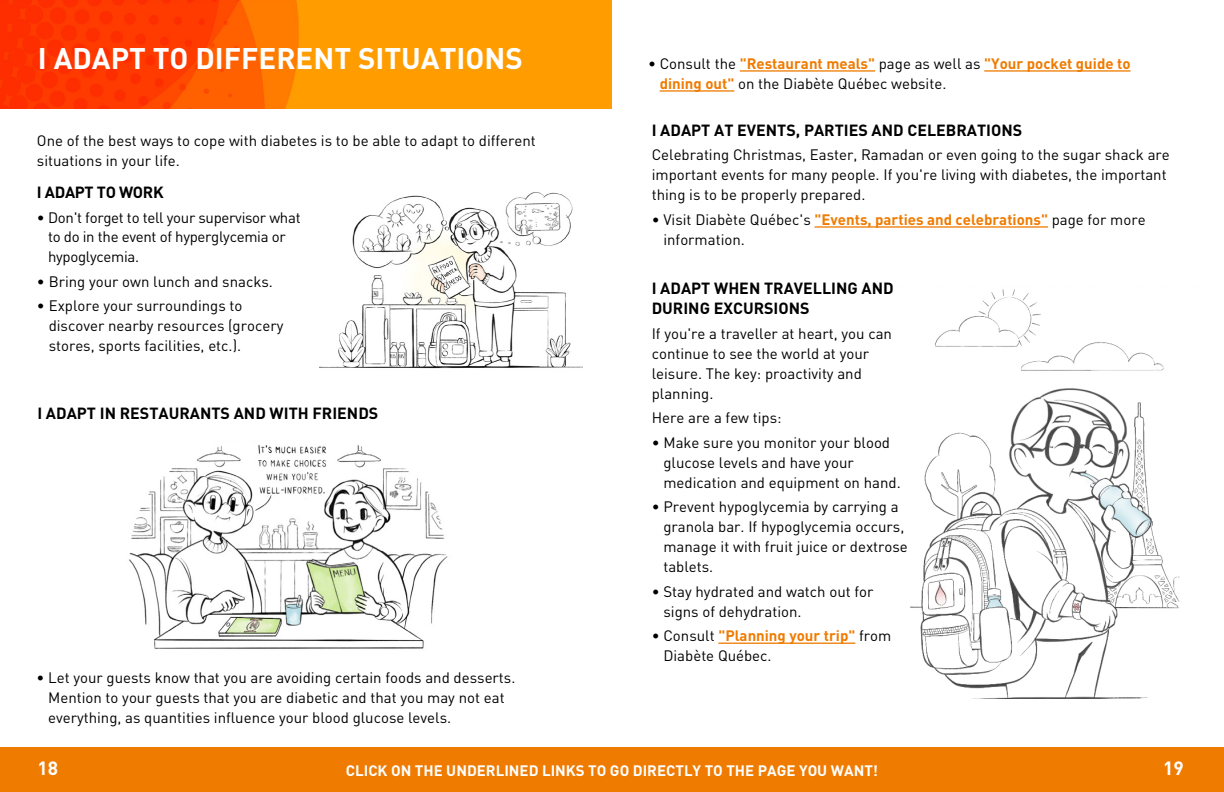
<style>
.page{position:relative;width:1224px;height:792px;background:#fff}
.page>*{position:absolute;margin:0;border:0;box-sizing:border-box;transform-origin:0 0}
.t1{font:700 29.4px "DIN";color:#fff}
.t2{font:700 19px "DIN";color:#fff}
.t3{font:700 16px/20px "DIN";color:#000}
.t4{font:700 16px "DIN";letter-spacing:-.02em;color:#000}
.t5{font:15px/20px "DIN";color:#000}
.t6{font:15px/20px "DIN";letter-spacing:-.02em;color:#000}
.t7{font:700 15px "DIN";color:#fff}
.s1{font-weight:700;color:#ef7b00}
</style>
<div class="page">
<img style="left:0;top:0;width:612px;height:109px">
<hr style="left:740px;top:70px;width:135px;height:2px;background:#ef7b00">
<hr style="left:984px;top:70px;width:147px;height:2px;background:#ef7b00">
<hr style="left:660px;top:90px;width:74px;height:2px;background:#ef7b00">
<hr style="left:815px;top:226px;width:233px;height:2px;background:#ef7b00">
<hr style="left:718px;top:643px;width:137px;height:1px;background:#ef7b00">
<img style="left:320px;top:192px;width:262px;height:177px">
<img style="left:129px;top:445px;width:319px;height:204px">
<img style="left:910px;top:289px;width:270px;height:409px">
<div style="left:0;top:748px;width:1224px;height:44px;background:#ef7b00"></div>
<h1 class="t1" style="left:38px;top:39px;width:486px">I ADAPT TO DIFFERENT SITUATIONS</h1>
<p class="t5" style="left:37px;top:130px;width:500px">One of the best ways to cope with diabetes is to be able to adapt to different situations in your life.</p>
<p class="t4" style="left:37px;top:182px;width:128px">I ADAPT TO WORK</p>
<p class="t6" style="left:48px;top:207px;width:254px;text-indent:-11px">• Don't forget to tell your supervisor what to do in the event of hyperglycemia or hypoglycemia.</p>
<p class="t5" style="left:37px;top:271px;width:237px">• Bring your own lunch and snacks.</p>
<p class="t5" style="left:49px;top:296px;width:236px;text-indent:-12px">• Explore your surroundings to discover nearby resources (grocery stores, sports facilities, etc.).</p>
<p class="t3" style="left:37px;top:402px;width:342px">I ADAPT IN RESTAURANTS AND WITH FRIENDS</p>
<p class="t5" style="left:48px;top:667px;width:469px;text-indent:-12px">• Let your guests know that you are avoiding certain foods and desserts.<br>Mention to your guests that you are diabetic and that you may not eat everything, as quantities influence your blood glucose levels.</p>
<p class="t5" style="left:660px;top:53px;width:472px;text-indent:-12px">• Consult the <span class="s1">"Restaurant meals"</span> page as well as <span class="s1">"Your pocket guide to dining out"</span> on the Diabète Québec website.</p>
<p class="t3" style="left:652px;top:119px;width:372px">I ADAPT AT EVENTS, PARTIES AND CELEBRATIONS</p>
<p class="t5" style="left:652px;top:145px;width:520px">Celebrating Christmas, Easter, Ramadan or even going to the sugar shack are important events for many people. If you're living with diabetes, the important thing is to be properly prepared.</p>
<p class="t5" style="left:663px;top:209px;width:484px;text-indent:-12px">• Visit Diabète Québec's <span class="s1">"Events, parties and celebrations"</span> page for more information.</p>
<p class="t3" style="left:652px;top:278px;width:244px">I ADAPT WHEN TRAVELLING AND<br>DURING EXCURSIONS</p>
<p class="t5" style="left:652px;top:323px;width:242px">If you're a traveller at heart, you can continue to see the world at your leisure. The key: proactivity and planning.</p>
<p class="t5" style="left:652px;top:407px;width:132px">Here are a few tips:</p>
<p class="t5" style="left:663px;top:432px;width:239px;text-indent:-12px">• Make sure you monitor your blood glucose levels and have your medication and equipment on hand.</p>
<p class="t5" style="left:663px;top:496px;width:246px;text-indent:-12px">• Prevent hypoglycemia by carrying a granola bar. If hypoglycemia occurs, manage it with fruit juice or dextrose tablets.</p>
<p class="t5" style="left:663px;top:581px;width:212px;text-indent:-12px">• Stay hydrated and watch out for signs of dehydration.</p>
<p class="t5" style="left:663px;top:625px;width:229px;text-indent:-12px">• Consult <span class="s1">"Planning your trip"</span> from<br>Diabète Québec.</p>
<p class="t2" style="left:37px;top:756px;width:22px">18</p>
<p class="t7" style="left:346px;top:760px;width:534px">CLICK ON THE UNDERLINED LINKS TO GO DIRECTLY TO THE PAGE YOU WANT!</p>
<p class="t2" style="left:1163px;top:756px;width:22px">19</p>
</div>
